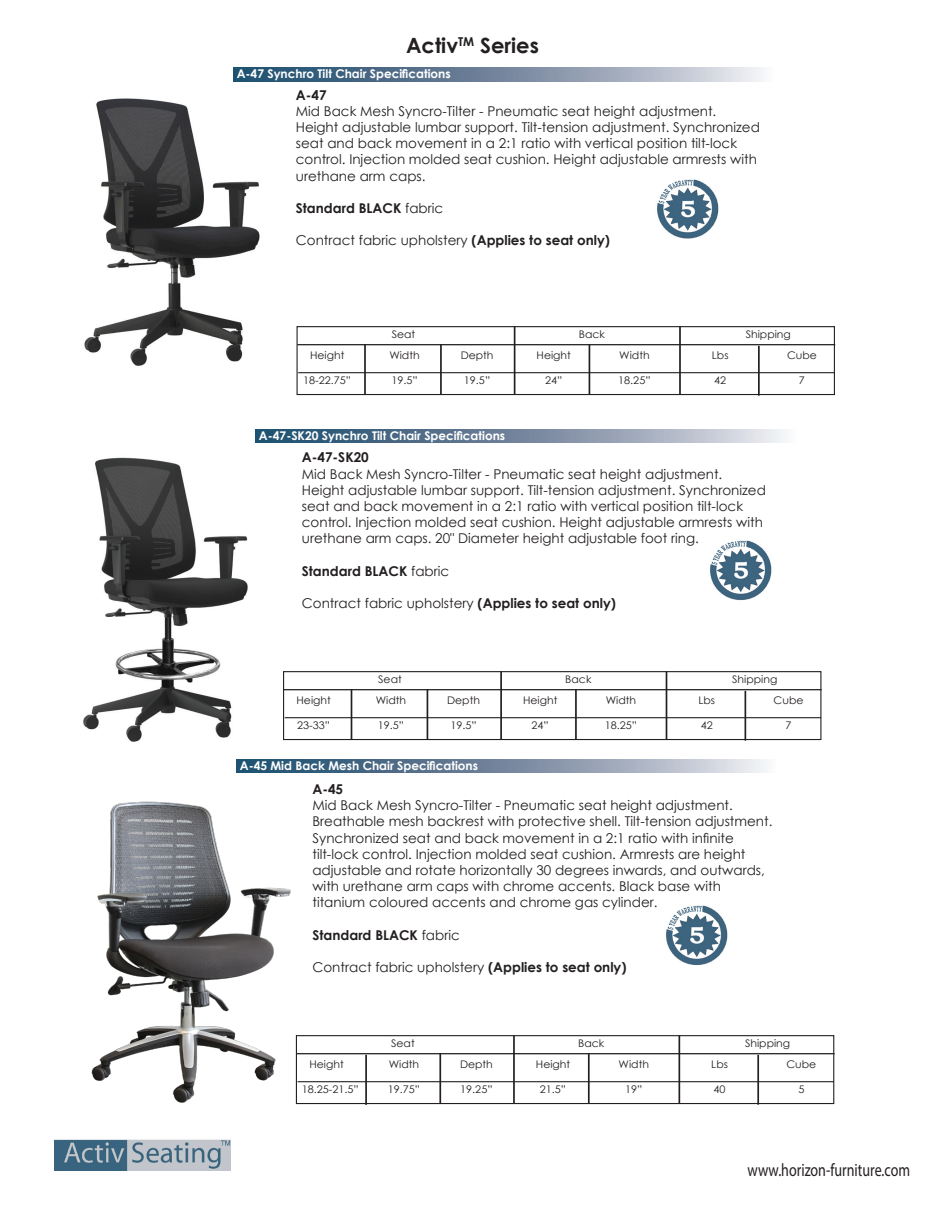
<style>
.page{position:relative;width:945px;height:1215px;background:#fff}
.page>*{position:absolute;margin:0;border:0;box-sizing:border-box;transform-origin:0 0}
.t1{font:700 21px "Century Gothic";color:#231f20}
.t2{font:18px "Myriad Pro";color:#231f20;scale:.78 1}
.t3{font:13.5px/16.2px "Century Gothic";color:#231f20}
.t4{font:700 13.5px "Century Gothic";color:#231f20}
.t5{font:700 12px "Century Gothic";color:#fff}
.t6{font:10.5px "Century Gothic";color:#231f20;scale:1.04 1}
.s1{font-weight:400}
.s2{font-weight:700}
</style>
<div class="page">
<img style="left:55px;top:1139px;width:176px;height:32px">
<img style="left:91px;top:801px;width:200px;height:302px">
<img style="left:84px;top:98px;width:176px;height:268px">
<hr style="left:297px;top:344px;width:538px;height:1px;background:#231f20">
<div style="left:297px;top:326px;width:538px;height:69px;border:1px solid #231f20"></div>
<hr style="left:298px;top:372px;width:537px;height:1px;background:#231f20">
<hr style="left:364px;top:344px;width:2px;height:50px;background:#231f20">
<hr style="left:440px;top:344px;width:2px;height:50px;background:#231f20">
<hr style="left:514px;top:326px;width:1px;height:69px;background:#231f20">
<hr style="left:589px;top:344px;width:1px;height:50px;background:#231f20">
<hr style="left:679px;top:326px;width:2px;height:69px;background:#231f20">
<svg style="left:233px;top:68px;width:530px;height:13px;background:#798ea4"></svg>
<hr style="left:297px;top:1053px;width:538px;height:1px;background:#231f20">
<div style="left:296px;top:1035px;width:538px;height:69px;border:1px solid #231f20"></div>
<hr style="left:298px;top:1081px;width:536px;height:1px;background:#231f20">
<hr style="left:365px;top:1055px;width:2px;height:50px;background:#231f20">
<hr style="left:439px;top:1053px;width:2px;height:50px;background:#231f20">
<hr style="left:513px;top:1035px;width:2px;height:69px;background:#231f20">
<hr style="left:588px;top:1053px;width:2px;height:50px;background:#231f20">
<hr style="left:679px;top:1035px;width:1px;height:69px;background:#231f20">
<svg style="left:236px;top:759px;width:530px;height:14px;background:#798ea4"></svg>
<hr style="left:758px;top:346px;width:2px;height:50px;background:#231f20">
<hr style="left:757px;top:1055px;width:2px;height:50px;background:#231f20">
<img style="left:657px;top:179px;width:62px;height:60px">
<img style="left:666px;top:905px;width:62px;height:61px">
<img style="left:83px;top:436px;width:173px;height:306px">
<hr style="left:284px;top:689px;width:538px;height:1px;background:#231f20">
<div style="left:283px;top:671px;width:538px;height:69px;border:1px solid #231f20"></div>
<hr style="left:285px;top:717px;width:536px;height:1px;background:#231f20">
<hr style="left:351px;top:689px;width:1px;height:50px;background:#231f20">
<hr style="left:427px;top:689px;width:1px;height:50px;background:#231f20">
<hr style="left:500px;top:671px;width:2px;height:69px;background:#231f20">
<hr style="left:575px;top:689px;width:2px;height:50px;background:#231f20">
<hr style="left:666px;top:671px;width:1px;height:69px;background:#231f20">
<hr style="left:745px;top:691px;width:1px;height:50px;background:#231f20">
<img style="left:710px;top:540px;width:62px;height:61px">
<svg style="left:256px;top:429px;width:529px;height:14px;background:#798ea4"></svg>
<p class="t1" style="left:406px;top:29px;width:134px">Activ<sup>TM</sup> Series</p>
<p class="t5" style="left:237px;top:65px;width:216px">A-47 Synchro Tilt Chair Specifications</p>
<p class="t4" style="left:296px;top:84px;width:32px">A-47</p>
<p class="t3" style="left:296px;top:103px;width:466px">Mid Back Mesh Syncro-Tilter - Pneumatic seat height adjustment.<br>Height adjustable lumbar support. Tilt-tension adjustment. Synchronized seat and back movement in a 2:1 ratio with vertical position tilt-lock control. Injection molded seat cushion. Height adjustable armrests with urethane arm caps.</p>
<p class="t4" style="left:296px;top:198px;width:149px">Standard BLACK <span class="s1">fabric</span></p>
<p class="t3" style="left:296px;top:232px;width:316px">Contract fabric upholstery <span class="s2">(Applies to seat only)</span></p>
<p class="t6" style="left:392px;top:327px;width:24px">Seat</p>
<p class="t6" style="left:579px;top:327px;width:27px">Back</p>
<p class="t6" style="left:746px;top:327px;width:45px">Shipping</p>
<p class="t6" style="left:310px;top:348px;width:34px">Height</p>
<p class="t6" style="left:389px;top:348px;width:31px">Width</p>
<p class="t6" style="left:461px;top:348px;width:33px">Depth</p>
<p class="t6" style="left:537px;top:348px;width:34px">Height</p>
<p class="t6" style="left:619px;top:348px;width:31px">Width</p>
<p class="t6" style="left:712px;top:348px;width:18px">Lbs</p>
<p class="t6" style="left:787px;top:348px;width:30px">Cube</p>
<p class="t6" style="left:303px;top:373px;width:48px">18-22.75”</p>
<p class="t6" style="left:391px;top:373px;width:27px">19.5”</p>
<p class="t6" style="left:464px;top:373px;width:27px">19.5”</p>
<p class="t6" style="left:545px;top:373px;width:18px">24”</p>
<p class="t6" style="left:618px;top:373px;width:33px">18.25”</p>
<p class="t6" style="left:714px;top:373px;width:13px">42</p>
<p class="t6" style="left:799px;top:373px;width:7px">7</p>
<p class="t5" style="left:259px;top:426px;width:248px">A-47-SK20 Synchro Tilt Chair Specifications</p>
<p class="t4" style="left:302px;top:447px;width:68px">A-47-SK20</p>
<p class="t3" style="left:302px;top:465px;width:466px">Mid Back Mesh Syncro-Tilter - Pneumatic seat height adjustment.<br>Height adjustable lumbar support. Tilt-tension adjustment. Synchronized seat and back movement in a 2:1 ratio with vertical position tilt-lock control. Injection molded seat cushion. Height adjustable armrests with urethane arm caps. 20" Diameter height adjustable foot ring.</p>
<p class="t4" style="left:302px;top:561px;width:149px">Standard BLACK <span class="s1">fabric</span></p>
<p class="t3" style="left:302px;top:595px;width:316px">Contract fabric upholstery <span class="s2">(Applies to seat only)</span></p>
<p class="t6" style="left:378px;top:672px;width:24px">Seat</p>
<p class="t6" style="left:565px;top:672px;width:27px">Back</p>
<p class="t6" style="left:732px;top:672px;width:45px">Shipping</p>
<p class="t6" style="left:297px;top:693px;width:34px">Height</p>
<p class="t6" style="left:376px;top:693px;width:31px">Width</p>
<p class="t6" style="left:447px;top:693px;width:33px">Depth</p>
<p class="t6" style="left:523px;top:693px;width:34px">Height</p>
<p class="t6" style="left:606px;top:693px;width:31px">Width</p>
<p class="t6" style="left:698px;top:693px;width:18px">Lbs</p>
<p class="t6" style="left:774px;top:693px;width:30px">Cube</p>
<p class="t6" style="left:297px;top:718px;width:33px">23-33”</p>
<p class="t6" style="left:378px;top:718px;width:27px">19.5”</p>
<p class="t6" style="left:450px;top:718px;width:27px">19.5”</p>
<p class="t6" style="left:532px;top:718px;width:18px">24”</p>
<p class="t6" style="left:605px;top:718px;width:33px">18.25”</p>
<p class="t6" style="left:701px;top:718px;width:13px">42</p>
<p class="t6" style="left:785px;top:718px;width:7px">7</p>
<p class="t5" style="left:240px;top:756px;width:240px">A-45 Mid Back Mesh Chair Specifications</p>
<p class="t4" style="left:312px;top:779px;width:32px">A-45</p>
<p class="t3" style="left:312px;top:797px;width:462px">Mid Back Mesh Syncro-Tilter - Pneumatic seat height adjustment.<br>Breathable mesh backrest with protective shell. Tilt-tension adjustment.<br>Synchronized seat and back movement in a 2:1 ratio with infinite tilt-lock control. Injection molded seat cushion. Armrests are height adjustable and rotate horizontally 30 degrees inwards, and outwards, with urethane arm caps with chrome accents. Black base with titanium coloured accents and chrome gas cylinder.</p>
<p class="t4" style="left:312px;top:925px;width:149px">Standard BLACK <span class="s1">fabric</span></p>
<p class="t3" style="left:312px;top:959px;width:316px">Contract fabric upholstery <span class="s2">(Applies to seat only)</span></p>
<p class="t6" style="left:391px;top:1036px;width:24px">Seat</p>
<p class="t6" style="left:578px;top:1036px;width:27px">Back</p>
<p class="t6" style="left:745px;top:1036px;width:45px">Shipping</p>
<p class="t6" style="left:309px;top:1057px;width:34px">Height</p>
<p class="t6" style="left:389px;top:1057px;width:31px">Width</p>
<p class="t6" style="left:460px;top:1057px;width:33px">Depth</p>
<p class="t6" style="left:536px;top:1057px;width:34px">Height</p>
<p class="t6" style="left:619px;top:1057px;width:31px">Width</p>
<p class="t6" style="left:711px;top:1057px;width:18px">Lbs</p>
<p class="t6" style="left:786px;top:1057px;width:30px">Cube</p>
<p class="t6" style="left:302px;top:1082px;width:56px">18.25-21.5”</p>
<p class="t6" style="left:388px;top:1082px;width:33px">19.75”</p>
<p class="t6" style="left:460px;top:1082px;width:33px">19.25”</p>
<p class="t6" style="left:540px;top:1082px;width:27px">21.5”</p>
<p class="t6" style="left:625px;top:1082px;width:18px">19”</p>
<p class="t6" style="left:714px;top:1082px;width:13px">40</p>
<p class="t6" style="left:798px;top:1082px;width:7px">5</p>
<p class="t2" style="left:748px;top:1159px;width:210px">www.horizon-furniture.com</p>
</div>
